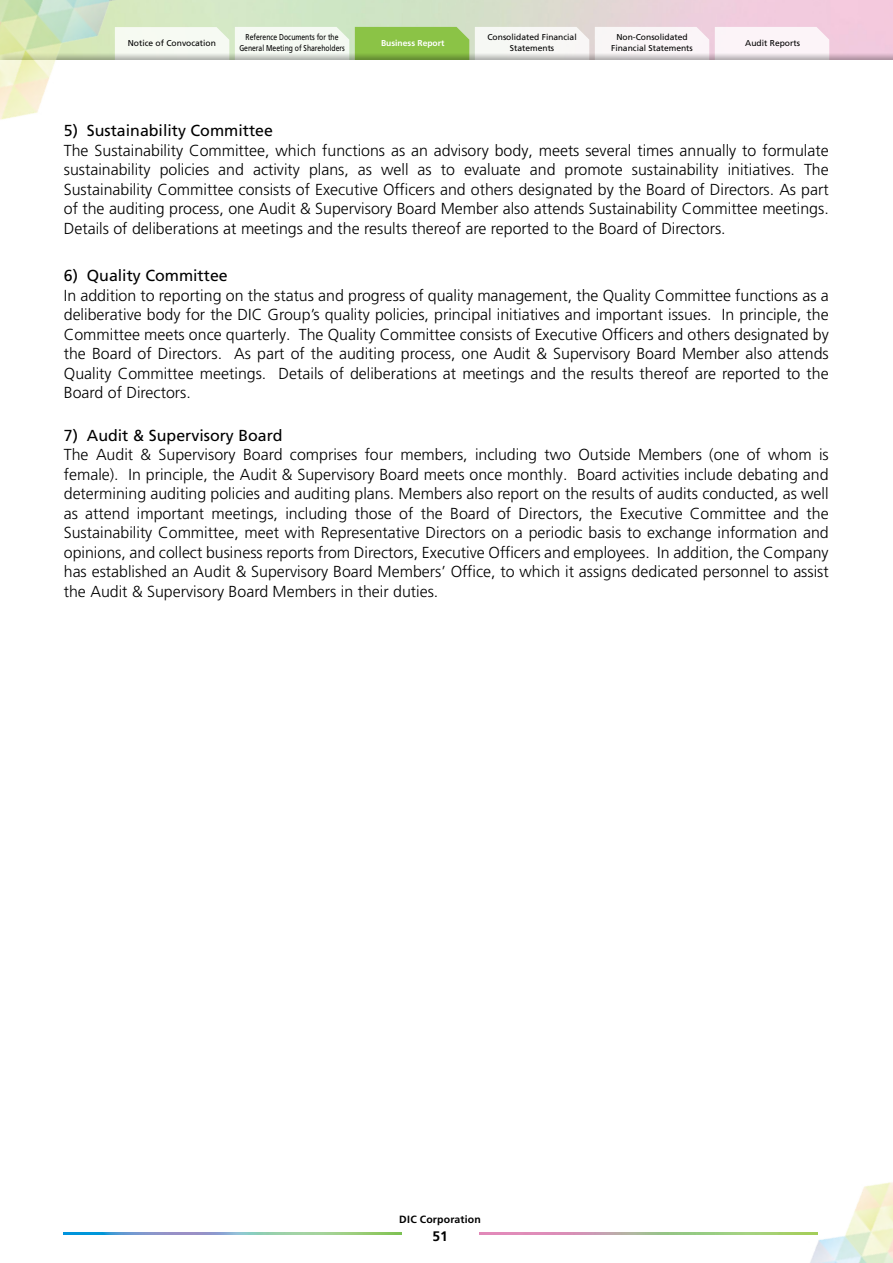
<style>
.page{position:relative;width:893px;height:1263px;background:#fff}
.page>*{position:absolute;margin:0;border:0;box-sizing:border-box;transform-origin:0 0}
.t1{font:300 15.9px/19.5px "Frutiger LT Pro";color:#000;text-align:justify}
.t2{font:15.9px "Frutiger LT Pro";color:#000}
.t3{font:700 13.8px "Frutiger LT Pro";color:#000}
.t4{font:700 10.5px "Frutiger LT Pro";letter-spacing:.02em;color:#000}
.t5{font:8.55px/10.6px "Frutiger LT Pro";color:#000;text-align:center}
.t6{font:8.55px/10.6px "Frutiger LT Pro";color:#000;text-align:center;scale:.8 1}
.t7{font:700 8.55px "Frutiger LT Pro";color:#fff}
</style>
<div class="page">
<div style="left:143px;top:27px;width:86px;height:26px;background:#f6faf3"></div>
<div style="left:235px;top:27px;width:114px;height:26px;background:#f5faf3"></div>
<div style="left:355px;top:27px;width:114px;height:26px;background:#8bc346"></div>
<div style="left:475px;top:27px;width:114px;height:26px;background:#f7f7f5"></div>
<div style="left:595px;top:27px;width:114px;height:26px;background:#faf5f7"></div>
<div style="left:715px;top:27px;width:114px;height:26px;background:#fcf4f8"></div>
<img style="left:0;top:0;width:143px;height:120px">
<img style="left:779px;top:1182px;width:114px;height:81px">
<img style="left:479px;top:1232px;width:339px;height:2px">
<img style="left:63px;top:1232px;width:339px;height:2px">
<p class="t5" style="left:128px;top:37px;width:90px">Notice of Convocation</p>
<p class="t6" style="left:239px;top:32px;width:133px">Reference Documents for the<br>General Meeting of Shareholders</p>
<p class="t7" style="left:381px;top:38px;width:65px">Business Report</p>
<p class="t5" style="left:487px;top:32px;width:91px">Consolidated Financial<br>Statements</p>
<p class="t5" style="left:611px;top:32px;width:83px">Non-Consolidated<br>Financial Statements</p>
<p class="t5" style="left:745px;top:37px;width:56px">Audit Reports</p>
<p class="t2" style="left:64px;top:122px;width:211px">5) Sustainability Committee</p>
<p class="t1" style="left:64px;top:141px;width:766px">The Sustainability Committee, which functions as an advisory body, meets several times annually to formulate sustainability policies and activity plans, as well as to evaluate and promote sustainability initiatives. The Sustainability Committee consists of Executive Officers and others designated by the Board of Directors. As part of the auditing process, one Audit &amp; Supervisory Board Member also attends Sustainability Committee meetings.<br>Details of deliberations at meetings and the results thereof are reported to the Board of Directors.</p>
<p class="t2" style="left:64px;top:266px;width:165px">6) Quality Committee</p>
<p class="t1" style="left:64px;top:286px;width:766px">In addition to reporting on the status and progress of quality management, the Quality Committee functions as a deliberative body for the DIC Group’s quality policies, principal initiatives and important issues. In principle, the Committee meets once quarterly. The Quality Committee consists of Executive Officers and others designated by the Board of Directors. As part of the auditing process, one Audit &amp; Supervisory Board Member also attends Quality Committee meetings. Details of deliberations at meetings and the results thereof are reported to the Board of Directors.</p>
<p class="t2" style="left:64px;top:426px;width:220px">7) Audit &amp; Supervisory Board</p>
<p class="t1" style="left:64px;top:445px;width:766px">The Audit &amp; Supervisory Board comprises four members, including two Outside Members (one of whom is female). In principle, the Audit &amp; Supervisory Board meets once monthly. Board activities include debating and determining auditing policies and auditing plans. Members also report on the results of audits conducted, as well as attend important meetings, including those of the Board of Directors, the Executive Committee and the Sustainability Committee, meet with Representative Directors on a periodic basis to exchange information and opinions, and collect business reports from Directors, Executive Officers and employees. In addition, the Company has established an Audit &amp; Supervisory Board Members’ Office, to which it assigns dedicated personnel to assist the Audit &amp; Supervisory Board Members in their duties.</p>
<p class="t4" style="left:399px;top:1213px;width:83px">DIC Corporation</p>
<p class="t3" style="left:432px;top:1228px;width:17px">51</p>
</div>
